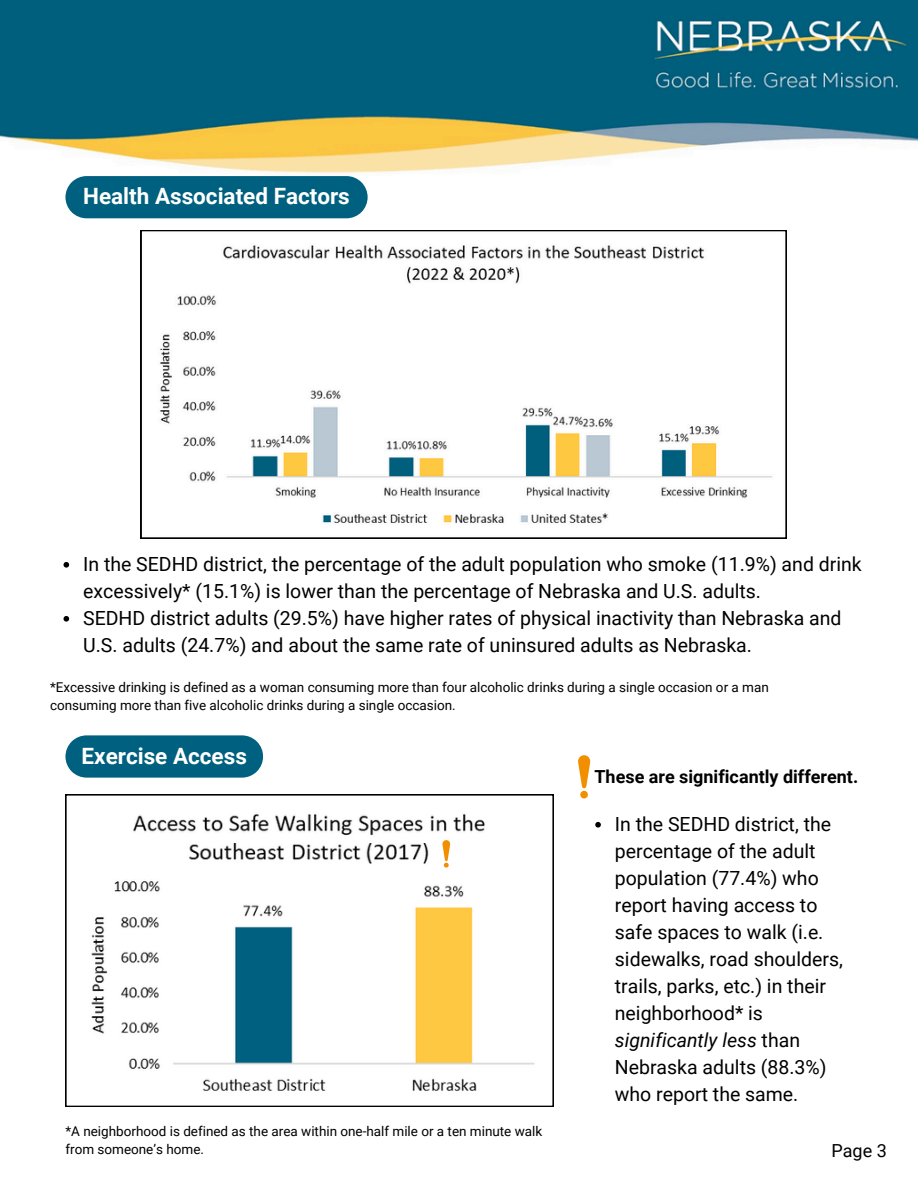
<style>
.page{position:relative;width:918px;height:1188px;background:#fff}
.page>*{position:absolute;margin:0;border:0;box-sizing:border-box;transform-origin:0 0}
.t1{font:700 22.5px "Roboto";color:#fff}
.t2{font:19.5px/27px "Roboto";color:#000}
.t3{font:700 18px "Roboto";color:#000}
.t4{font:18px "Roboto";color:#000}
.t5{font:13.5px/18px "Roboto";color:#000}
.s1{font-style:italic}
</style>
<div class="page">
<img style="left:0;top:0;width:918px;height:173px">
<svg style="left:65px;top:735px;width:198px;height:43px;background:#106a87"></svg>
<svg style="left:65px;top:794px;width:489px;height:313px"></svg>
<div style="left:65px;top:176px;width:303px;height:42px;background:#00607f"></div>
<svg style="left:141px;top:230px;width:646px;height:308px"></svg>
<svg style="left:64px;top:562px;width:5px;height:6px"></svg>
<svg style="left:64px;top:616px;width:5px;height:6px"></svg>
<svg style="left:595px;top:822px;width:6px;height:6px"></svg>
<svg style="left:578px;top:755px;width:12px;height:44px"></svg>
<svg style="left:442px;top:840px;width:8px;height:28px"></svg>
<h1 class="t1" style="left:83px;top:183px;width:268px">Health Associated Factors</h1>
<p class="t2" style="left:83px;top:551px;width:780px">In the SEDHD district, the percentage of the adult population who smoke (11.9%) and drink excessively* (15.1%) is lower than the percentage of Nebraska and U.S. adults.</p>
<p class="t2" style="left:83px;top:605px;width:760px">SEDHD district adults (29.5%) have higher rates of physical inactivity than Nebraska and<br>U.S. adults (24.7%) and about the same rate of uninsured adults as Nebraska.</p>
<p class="t5" style="left:50px;top:678px;width:720px">*Excessive drinking is defined as a woman consuming more than four alcoholic drinks during a single occasion or a man consuming more than five alcoholic drinks during a single occasion.</p>
<p class="t1" style="left:82px;top:743px;width:167px">Exercise Access</p>
<h1 class="t5" style="left:65px;top:1122px;width:478px">*A neighborhood is defined as the area within one-half mile or a ten minute walk from someone’s home.</h1>
<p class="t3" style="left:595px;top:767px;width:265px">These are significantly different.</p>
<p class="t2" style="left:615px;top:811px;width:229px">In the SEDHD district, the percentage of the adult population (77.4%) who report having access to safe spaces to walk (i.e. sidewalks, road shoulders, trails, parks, etc.) in their neighborhood* is <span class="s1">significantly less</span> than<br>Nebraska adults (88.3%) who report the same.</p>
<p class="t4" style="left:832px;top:1140px;width:57px">Page 3</p>
</div>
